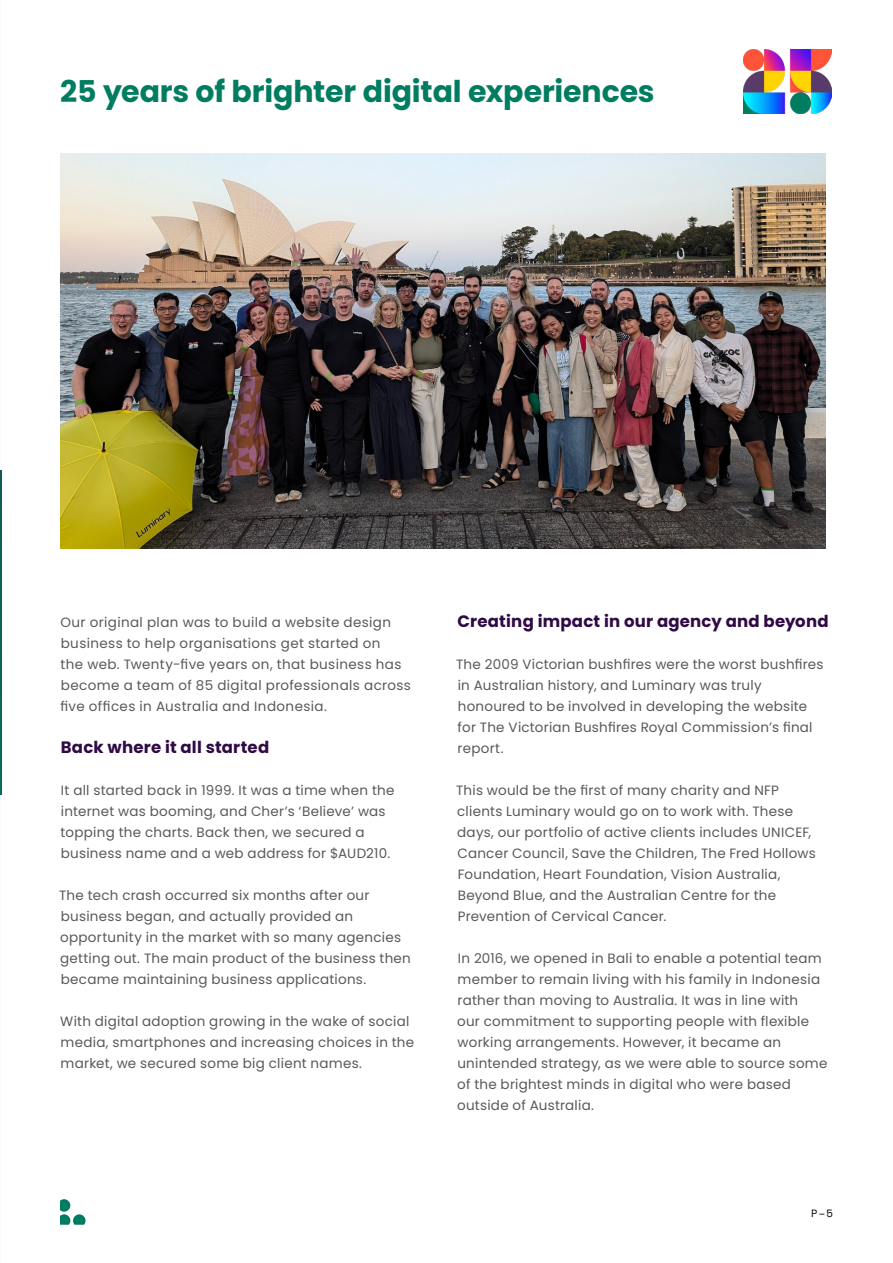
<style>
.page{position:relative;width:893px;height:1263px;background:#fff}
.page>*{position:absolute;margin:0;border:0;box-sizing:border-box;transform-origin:0 0}
.t1{font:700 30px "Poppins";letter-spacing:-.005em;color:#007d60}
.t2{font:700 16.5px "Poppins";letter-spacing:.01em;color:#300a44}
.t3{font:13.5px/21px "Poppins";letter-spacing:.02em;color:#58595b}
.t4{font:10.5px "Space Mono";color:#000}
</style>
<div class="page">
<svg style="left:60px;top:1199px;width:26px;height:26px"></svg>
<img style="left:744px;top:49px;width:88px;height:64px">
<img style="left:60px;top:153px;width:765px;height:396px">
<hr style="left:0;top:471px;width:2px;height:324px;background:#0b6457">
<h1 class="t1" style="left:60px;top:74px;width:596px">25 years of brighter digital experiences</h1>
<p class="t3" style="left:60px;top:612px;width:352px">Our original plan was to build a website design business to help organisations get started on<br>the web. Twenty-five years on, that business has become a team of 85 digital professionals across five offices in Australia and Indonesia.</p>
<p class="t2" style="left:61px;top:738px;width:210px">Back where it all started</p>
<p class="t3" style="left:61px;top:780px;width:335px">It all started back in 1999. It was a time when the internet was booming, and Cher’s ‘Believe’ was topping the charts. Back then, we secured a business name and a web address for $AUD210.</p>
<p class="t3" style="left:59px;top:885px;width:353px">The tech crash occurred six months after our business began, and actually provided an opportunity in the market with so many agencies getting out. The main product of the business then became maintaining business applications.</p>
<p class="t3" style="left:60px;top:1011px;width:356px">With digital adoption growing in the wake of social media, smartphones and increasing choices in the market, we secured some big client names.</p>
<p class="t2" style="left:457px;top:612px;width:373px">Creating impact in our agency and beyond</p>
<p class="t3" style="left:456px;top:654px;width:369px">The 2009 Victorian bushfires were the worst bushfires in Australian history, and Luminary was truly honoured to be involved in developing the website for The Victorian Bushfires Royal Commission’s final report.</p>
<p class="t3" style="left:456px;top:780px;width:361px">This would be the first of many charity and NFP clients Luminary would go on to work with. These days, our portfolio of active clients includes UNICEF, Cancer Council, Save the Children, The Fred Hollows Foundation, Heart Foundation, Vision Australia, Beyond Blue, and the Australian Centre for the Prevention of Cervical Cancer.</p>
<p class="t3" style="left:457px;top:948px;width:372px">In 2016, we opened in Bali to enable a potential team member to remain living with his family in Indonesia rather than moving to Australia. It was in line with<br>our commitment to supporting people with flexible working arrangements. However, it became an unintended strategy, as we were able to source some of the brightest minds in digital who were based outside of Australia.</p>
<p class="t4" style="left:811px;top:1206px;width:23px">P–5</p>
</div>
